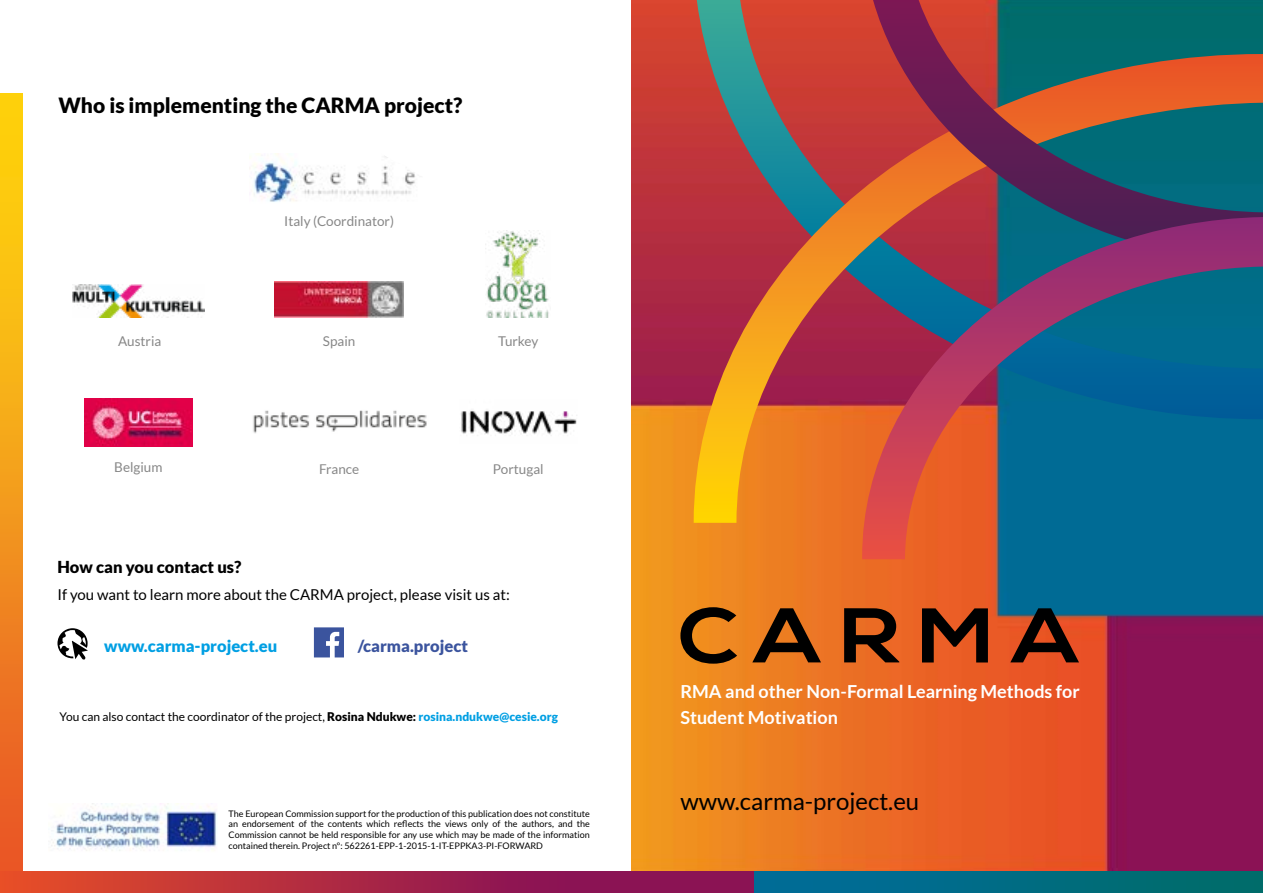
<style>
.page{position:relative;width:1263px;height:893px;background:#fff}
.page>*{position:absolute;margin:0;border:0;box-sizing:border-box;transform-origin:0 0}
.t1{font:24px "Lato";color:#000}
.t2{font:900 21px "Lato";color:#000}
.t3{font:700 18px/25.5px "Lato";color:#fff}
.t4{font:900 16.5px "Lato";color:#009fe3}
.t5{font:900 16.5px "Lato";color:#000}
.t6{font:900 16.5px "Lato";color:#3b549e}
.t7{font:15px "Lato";color:#000}
.t8{font:13.5px "Lato";color:#878787}
.t9{font:12px "Lato";color:#000}
.t10{font:9px/10.8px "Lato";color:#000;text-align:justify}
.s1{font-weight:900}
.s2{font-weight:900;color:#009fe3}
</style>
<div class="page">
<img style="left:631px;top:0;width:632px;height:872px">
<svg style="left:697px;top:0;width:176px;height:54px;background:#ad5b4a"></svg>
<svg style="left:694px;top:54px;width:179px;height:469px;background:#ba5f3d"></svg>
<svg style="left:873px;top:0;width:390px;height:217px;background:#655353"></svg>
<svg style="left:862px;top:217px;width:401px;height:342px;background:#4c5776"></svg>
<img style="left:0;top:94px;width:23px;height:778px">
<img style="left:0;top:872px;width:754px;height:21px">
<img style="left:275px;top:281px;width:128px;height:36px">
<img style="left:253px;top:410px;width:174px;height:24px">
<img style="left:486px;top:230px;width:63px;height:87px">
<img style="left:84px;top:398px;width:108px;height:48px">
<img style="left:461px;top:410px;width:116px;height:26px">
<img style="left:73px;top:285px;width:131px;height:33px">
<svg style="left:57px;top:628px;width:31px;height:32px"></svg>
<svg style="left:314px;top:627px;width:30px;height:30px"></svg>
<img style="left:51px;top:804px;width:166px;height:47px">
<svg style="left:680px;top:607px;width:57px;height:57px;background:#925513"></svg>
<svg style="left:752px;top:608px;width:69px;height:54px;background:#8a4814"></svg>
<svg style="left:844px;top:608px;width:55px;height:54px;background:#622c0f"></svg>
<svg style="left:922px;top:608px;width:66px;height:54px;background:#692a10"></svg>
<svg style="left:1010px;top:608px;width:69px;height:54px;background:#6d3322"></svg>
<img style="left:754px;top:872px;width:509px;height:21px">
<img style="left:249px;top:153px;width:166px;height:49px">
<svg style="left:380px;top:153px;width:35px;height:26px"></svg>
<h2 class="t2" style="left:58px;top:93px;width:405px">Who is implementing the CARMA project?</h2>
<h3 class="t8" style="left:118px;top:333px;width:45px">Austria</h3>
<h3 class="t8" style="left:284px;top:214px;width:111px">Italy (Coordinator)</h3>
<h3 class="t8" style="left:323px;top:334px;width:34px">Spain</h3>
<h3 class="t8" style="left:498px;top:334px;width:42px">Turkey</h3>
<h3 class="t8" style="left:114px;top:459px;width:50px">Belgium</h3>
<h3 class="t8" style="left:319px;top:461px;width:42px">France</h3>
<h3 class="t8" style="left:493px;top:461px;width:52px">Portugal</h3>
<h3 class="t5" style="left:57px;top:557px;width:185px">How can you contact us?</h3>
<h3 class="t7" style="left:57px;top:586px;width:454px">If you want to learn more about the CARMA project, please visit us at:</h3>
<h3 class="t4" style="left:104px;top:636px;width:175px">www.carma-project.eu</h3>
<h3 class="t6" style="left:358px;top:636px;width:112px">/carma.project</h3>
<h3 class="t9" style="left:60px;top:710px;width:500px">You can also contact the coordinator of the project, <span class="s1">Rosina Ndukwe:</span> <span class="s2">rosina.ndukwe@cesie.org</span></h3>
<p class="t10" style="left:229px;top:808px;width:363px">The European Commission support for the production of this publication does not constitute an endorsement of the contents which reflects the views only of the authors, and the Commission cannot be held responsible for any use which may be made of the information contained therein. Project nº: 562261-EPP-1-2015-1-IT-EPPKA3-PI-FORWARD</p>
<h3 class="t3" style="left:680px;top:679px;width:401px">RMA and other Non-Formal Learning Methods for<br>Student Motivation</h3>
<h1 class="t1" style="left:680px;top:788px;width:240px">www.carma-project.eu</h1>
</div>
